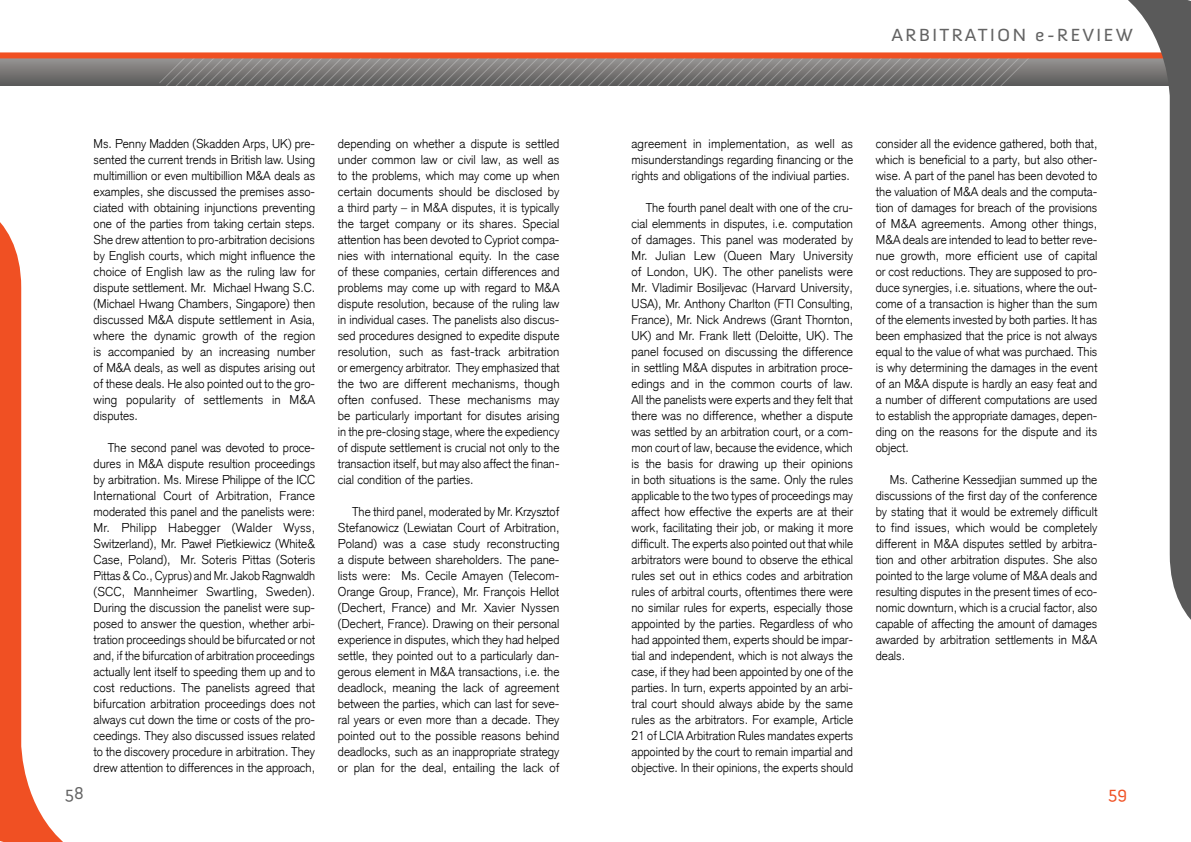
<style>
.page{position:relative;width:1191px;height:842px;background:#fff}
.page>*{position:absolute;margin:0;border:0;box-sizing:border-box;transform-origin:0 0}
.t1{font:18px "Anivers";letter-spacing:.1em;color:#636363;scale:1.1 1}
.t2{font:17.6px "Anivers";color:#636363}
.t3{font:17.6px "Anivers";color:#f05023}
.t4{font:300 12.5px/16px "Akzidenz Grotesk CE";color:#000;text-align:justify}
</style>
<div class="page">
<svg style="left:0;top:58px;width:1123px;height:27px;background:#7a7674"></svg>
<svg style="left:159px;top:58px;width:873px;height:27px;background:#7f7b79"></svg>
<div style="left:0;top:52px;width:1191px;height:6px;background:#f05023"></div>
<svg style="left:0;top:222px;width:63px;height:620px"></svg>
<svg style="left:1123px;top:0;width:68px;height:620px"></svg>
<p class="t4" style="left:94px;top:136px;width:223px">Ms. Penny Madden (Skadden Arps, UK) pre&shy;sented the current trends in British law. Using multimillion or even multibillion M&amp;A deals as examples, she discussed the premises asso&shy;ciated with obtaining injunctions preventing one of the parties from taking certain steps.<br>She drew attention to pro-arbitration decisions by English courts, which might influence the choice of English law as the ruling law for dispute settlement. Mr. Michael Hwang S.C. (Michael Hwang Chambers, Singapore) then discussed M&amp;A dispute settlement in Asia, where the dynamic growth of the region is accompanied by an increasing number of M&amp;A deals, as well as disputes arising out of these deals. He also pointed out to the gro&shy;wing popularity of settlements in M&amp;A disputes.</p>
<p class="t4" style="left:94px;top:440px;width:223px;text-indent:14px">The second panel was devoted to proce&shy;dures in M&amp;A dispute resultion proceedings by arbitration. Ms. Mirese Philippe of the ICC International Court of Arbitration, France moderated this panel and the panelists were:<br>Mr. Philipp Habegger (Walder Wyss, Switzerland), Mr. Paweł Pietkiewicz (White&amp; Case, Poland), Mr. Soteris Pittas (Soteris Pittas &amp; Co., Cyprus) and Mr. Jakob Ragnwaldh (SCC, Mannheimer Swartling, Sweden).<br>During the discussion the panelist were sup&shy;posed to answer the question, whether arbi&shy;tration proceedings should be bifurcated or not and, if the bifurcation of arbitration proceedings actually lent itself to speeding them up and to cost reductions. The panelists agreed that bifurcation arbitration proceedings does not always cut down the time or costs of the pro&shy;ceedings. They also discussed issues related to the discovery procedure in arbitration. They drew attention to differences in the approach,</p>
<p class="t4" style="left:338px;top:136px;width:223px">depending on whether a dispute is settled under common law or civil law, as well as to the problems, which may come up when certain documents should be disclosed by a third party – in M&amp;A disputes, it is typically the target company or its shares. Special attention has been devoted to Cypriot compa&shy;nies with international equity. In the case of these companies, certain differences and problems may come up with regard to M&amp;A dispute resolution, because of the ruling law in individual cases. The panelists also discus&shy;sed procedures designed to expedite dispute resolution, such as fast-track arbitration or emergency arbitrator. They emphasized that the two are different mechanisms, though often confused. These mechanisms may be particularly important for disutes arising in the pre-closing stage, where the expediency of dispute settlement is crucial not only to the transaction itself, but may also affect the finan&shy;cial condition of the parties.</p>
<p class="t4" style="left:338px;top:504px;width:223px;text-indent:14px">The third panel, moderated by Mr. Krzysztof Stefanowicz (Lewiatan Court of Arbitration, Poland) was a case study reconstructing a dispute between shareholders. The pane&shy;lists were: Ms. Cecile Amayen (Telecom-Orange Group, France), Mr. François Hellot (Dechert, France) and Mr. Xavier Nyssen (Dechert, France). Drawing on their personal experience in disputes, which they had helped settle, they pointed out to a particularly dan&shy;gerous element in M&amp;A transactions, i.e. the deadlock, meaning the lack of agreement between the parties, which can last for seve&shy;ral years or even more than a decade. They pointed out to the possible reasons behind deadlocks, such as an inappropriate strategy or plan for the deal, entailing the lack of</p>
<h1 class="t1" style="left:891px;top:25px;width:221px">ARBITRATION e-REVIEW</h1>
<p class="t4" style="left:631px;top:136px;width:223px">agreement in implementation, as well as misunderstandings regarding financing or the rights and obligations of the indiviual parties.</p>
<p class="t4" style="left:631px;top:200px;width:223px;text-indent:14px">The fourth panel dealt with one of the cru&shy;cial elemments in disputes, i.e. computation of damages. This panel was moderated by Mr. Julian Lew (Queen Mary University of London, UK). The other panelists were Mr. Vladimir Bosiljevac (Harvard University, USA), Mr. Anthony Charlton (FTI Consulting, France), Mr. Nick Andrews (Grant Thornton, UK) and Mr. Frank Ilett (Deloitte, UK). The panel focused on discussing the difference in settling M&amp;A disputes in arbitration proce&shy;edings and in the common courts of law.<br>All the panelists were experts and they felt that there was no difference, whether a dispute was settled by an arbitration court, or a com&shy;mon court of law, because the evidence, which is the basis for drawing up their opinions in both situations is the same. Only the rules applicable to the two types of proceedings may affect how effective the experts are at their work, facilitating their job, or making it more difficult. The experts also pointed out that while arbitrators were bound to observe the ethical rules set out in ethics codes and arbitration rules of arbitral courts, oftentimes there were no similar rules for experts, especially those appointed by the parties. Regardless of who had appointed them, experts should be impar&shy;tial and independent, which is not always the case, if they had been appointed by one of the parties. In turn, experts appointed by an arbi&shy;tral court should always abide by the same rules as the arbitrators. For example, Article 21 of LCIA Arbitration Rules mandates experts appointed by the court to remain impartial and objective. In their opinions, the experts should</p>
<p class="t4" style="left:875px;top:136px;width:223px">consider all the evidence gathered, both that, which is beneficial to a party, but also other&shy;wise. A part of the panel has been devoted to the valuation of M&amp;A deals and the computa&shy;tion of damages for breach of the provisions of M&amp;A agreements. Among other things, M&amp;A deals are intended to lead to better reve&shy;nue growth, more efficient use of capital or cost reductions. They are supposed to pro&shy;duce synergies, i.e. situations, where the out&shy;come of a transaction is higher than the sum of the elements invested by both parties. It has been emphasized that the price is not always equal to the value of what was purchaed. This is why determining the damages in the event of an M&amp;A dispute is hardly an easy feat and a number of different computations are used to establish the appropriate damages, depen&shy;ding on the reasons for the dispute and its object.</p>
<p class="t4" style="left:875px;top:472px;width:223px;text-indent:14px">Ms. Catherine Kessedjian summed up the discussions of the first day of the conference by stating that it would be extremely difficult to find issues, which would be completely different in M&amp;A disputes settled by arbitra&shy;tion and other arbitration disputes. She also pointed to the large volume of M&amp;A deals and resulting disputes in the present times of eco&shy;nomic downturn, which is a crucial factor, also capable of affecting the amount of damages awarded by arbitration settlements in M&amp;A deals.</p>
<h2 class="t2" style="left:65px;top:783px;width:20px">58</h2>
<h2 class="t3" style="left:1108px;top:783px;width:20px">59</h2>
</div>
